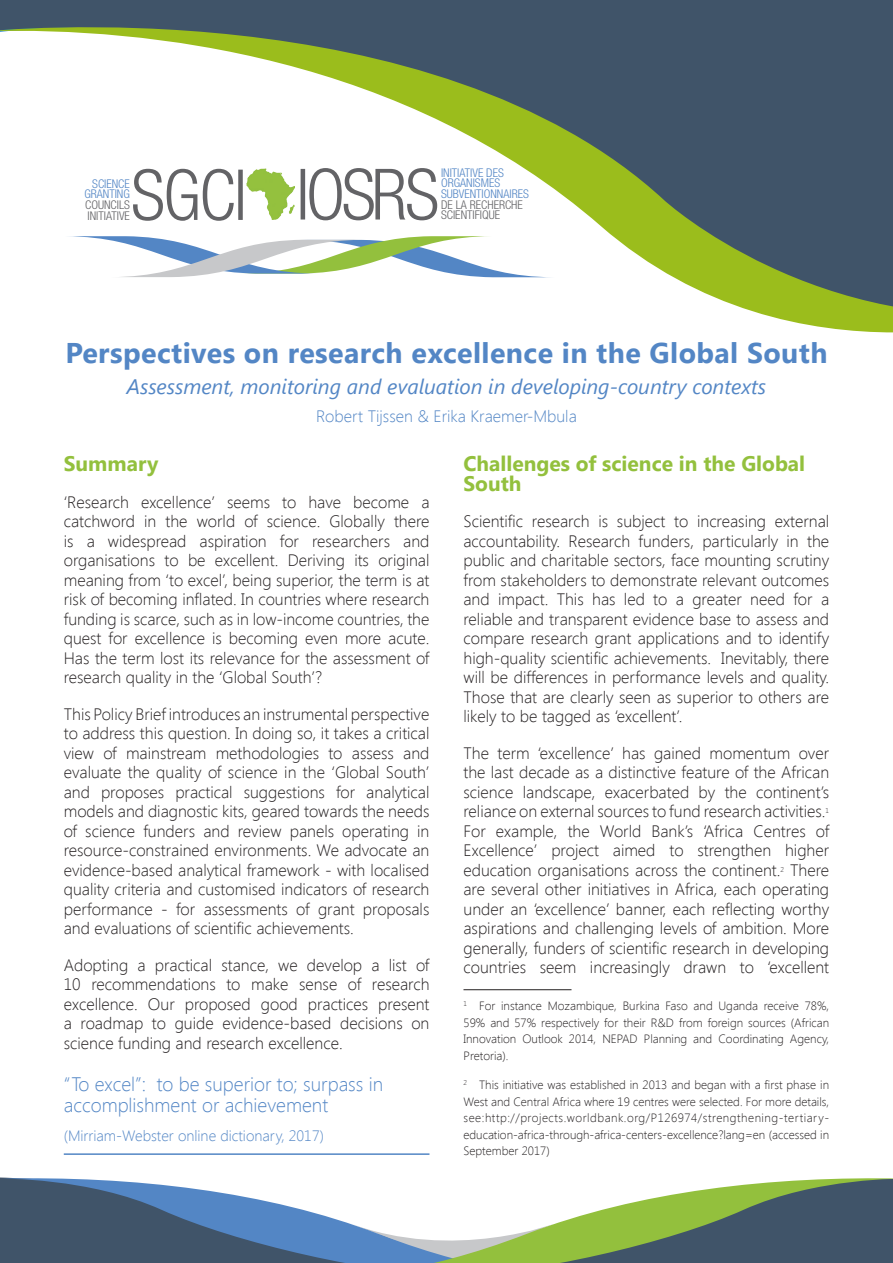
<style>
.page{position:relative;width:893px;height:1263px;background:#fff}
.page>*{position:absolute;margin:0;border:0;box-sizing:border-box;transform-origin:0 0}
.title_1{font:700 28.5px "Segoe UI";letter-spacing:.015em;color:#5386c5}
.t1{font:italic 21px "Segoe UI";color:#5386c5}
.subtitles{font:700 21px/19.5px "Segoe UI";color:#93c03d}
.blubs{font:300 19.5px/21px "Segoe UI";color:#5386c5}
.t2{font:300 16.5px/19.5px "Segoe UI";color:#231f20;text-align:justify}
.t3{font:300 16.5px "Segoe UI";color:#5386c5}
.blubs-2{font:300 15px "Segoe UI";color:#5386c5}
.Footnote_text{font:300 12px/16.5px "Segoe UI";color:#231f20;text-align:justify}
.t4{font:300 condensed 12px/10.6px "Helvetica Neue LT Std";color:#5386c5}
.t5{font:300 condensed 12px/10.6px "Helvetica Neue LT Std";color:#636366;text-align:justify}
.t6{font:300 7.05px "Segoe UI";color:#231f20}
.s1{color:#5386c5}
.s2{color:#636366}
</style>
<div class="page">
<svg style="left:0;top:1177px;width:348px;height:86px;fill:#405469"></svg>
<svg style="left:348px;top:1178px;width:545px;height:85px"></svg>
<svg style="left:0;top:0;width:893px;height:333px"></svg>
<hr style="left:64px;top:1153px;width:365px;height:2px;background:#5386c5">
<hr style="left:463px;top:989px;width:108px;height:1px;background:#231f20">
<svg style="left:133px;top:169px;width:110px;height:52px"></svg>
<svg style="left:64px;top:236px;width:490px;height:41px"></svg>
<img style="left:247px;top:169px;width:47px;height:51px">
<svg style="left:301px;top:168px;width:136px;height:52px"></svg>
<p class="t5" style="left:84px;top:178px;width:47px;text-indent:8px"><span class="s1">SCIENCE GRANTING </span>COUNCILS INITIATIVE</p>
<p class="t4" style="left:441px;top:167px;width:89px">INITIATIVE DES<br>ORGANISMES<br>SUBVENTIONNAIRES<br><span class="s2">DE LA RECHERCHE<br>SCIENTIFIQUE</span></p>
<p class="title_1" style="left:65px;top:333px;width:764px">Perspectives on research excellence in the Global South</p>
<p class="t1" style="left:127px;top:372px;width:641px">Assessment, monitoring and evaluation in developing-country contexts</p>
<p class="t3" style="left:316px;top:405px;width:262px">Robert Tijssen &amp; Erika Kraemer-Mbula</p>
<p class="subtitles" style="left:64px;top:453px;width:96px">Summary</p>
<p class="t2" style="left:64px;top:491px;width:367px">‘Research excellence’ seems to have become a catchword in the world of science. Globally there is a widespread aspiration for researchers and organisations to be excellent. Deriving its original meaning from ‘to excel’, being superior, the term is at risk of becoming inflated. In countries where research funding is scarce, such as in low-income countries, the quest for excellence is becoming even more acute.<br>Has the term lost its relevance for the assessment of research quality in the ‘Global South’?</p>
<p class="t2" style="left:64px;top:703px;width:367px">This Policy Brief introduces an instrumental perspective to address this question. In doing so, it takes a critical view of mainstream methodologies to assess and evaluate the quality of science in the ‘Global South’ and proposes practical suggestions for analytical models and diagnostic kits, geared towards the needs of science funders and review panels operating in resource-constrained environments. We advocate an evidence-based analytical framework - with localised quality criteria and customised indicators of research performance - for assessments of grant proposals and evaluations of scientific achievements.</p>
<p class="t2" style="left:64px;top:954px;width:367px">Adopting a practical stance, we develop a list of 10 recommendations to make sense of research excellence. Our proposed good practices present a roadmap to guide evidence-based decisions on science funding and research excellence.</p>
<p class="blubs" style="left:64px;top:1073px;width:321px">“To excel”: to be superior to; surpass in accomplishment or achievement</p>
<p class="blubs-2" style="left:64px;top:1126px;width:262px">(Mirriam-Webster online dictionary, 2017)</p>
<p class="subtitles" style="left:463px;top:453px;width:343px">Challenges of science in the Global<br>South</p>
<p class="t2" style="left:463px;top:511px;width:367px">Scientific research is subject to increasing external accountability. Research funders, particularly in the public and charitable sectors, face mounting scrutiny from stakeholders to demonstrate relevant outcomes and impact. This has led to a greater need for a reliable and transparent evidence base to assess and compare research grant applications and to identify high-quality scientific achievements. Inevitably, there will be differences in performance levels and quality.<br>Those that are clearly seen as superior to others are likely to be tagged as ‘excellent’.</p>
<p class="t2" style="left:463px;top:742px;width:367px">The term ‘excellence’ has gained momentum over the last decade as a distinctive feature of the African science landscape, exacerbated by the continent’s reliance on external sources to fund research activities.</p>
<p class="t6" style="left:826px;top:806px;width:5px">1</p>
<p class="t2" style="left:463px;top:820px;width:367px">For example, the World Bank’s ‘Africa Centres of Excellence’ project aimed to strengthen higher education organisations across the continent.</p>
<p class="t2" style="left:463px;top:859px;width:367px;text-indent:327px">There are several other initiatives in Africa, each operating under an ‘excellence’ banner, each reflecting worthy aspirations and challenging levels of ambition. More generally, funders of scientific research in developing countries seem increasingly drawn to ‘excellent</p>
<p class="Footnote_text" style="left:463px;top:997px;width:367px"><sup>1</sup> For instance Mozambique, Burkina Faso and Uganda receive 78%, 59% and 57% respectively for their R&amp;D from foreign sources (African Innovation Outlook 2014, NEPAD Planning and Coordinating Agency, Pretoria).</p>
<p class="Footnote_text" style="left:463px;top:1076px;width:367px"><sup>2</sup> This initiative was established in 2013 and began with a first phase in West and Central Africa where 19 centres were selected. For more details, see:http://projects.worldbank.org/P126974/strengthening-tertiary&shy;education-africa-through-africa-centers-excellence?lang=en (accessed in September 2017)</p>
<p class="t6" style="left:780px;top:864px;width:5px">2</p>
</div>
